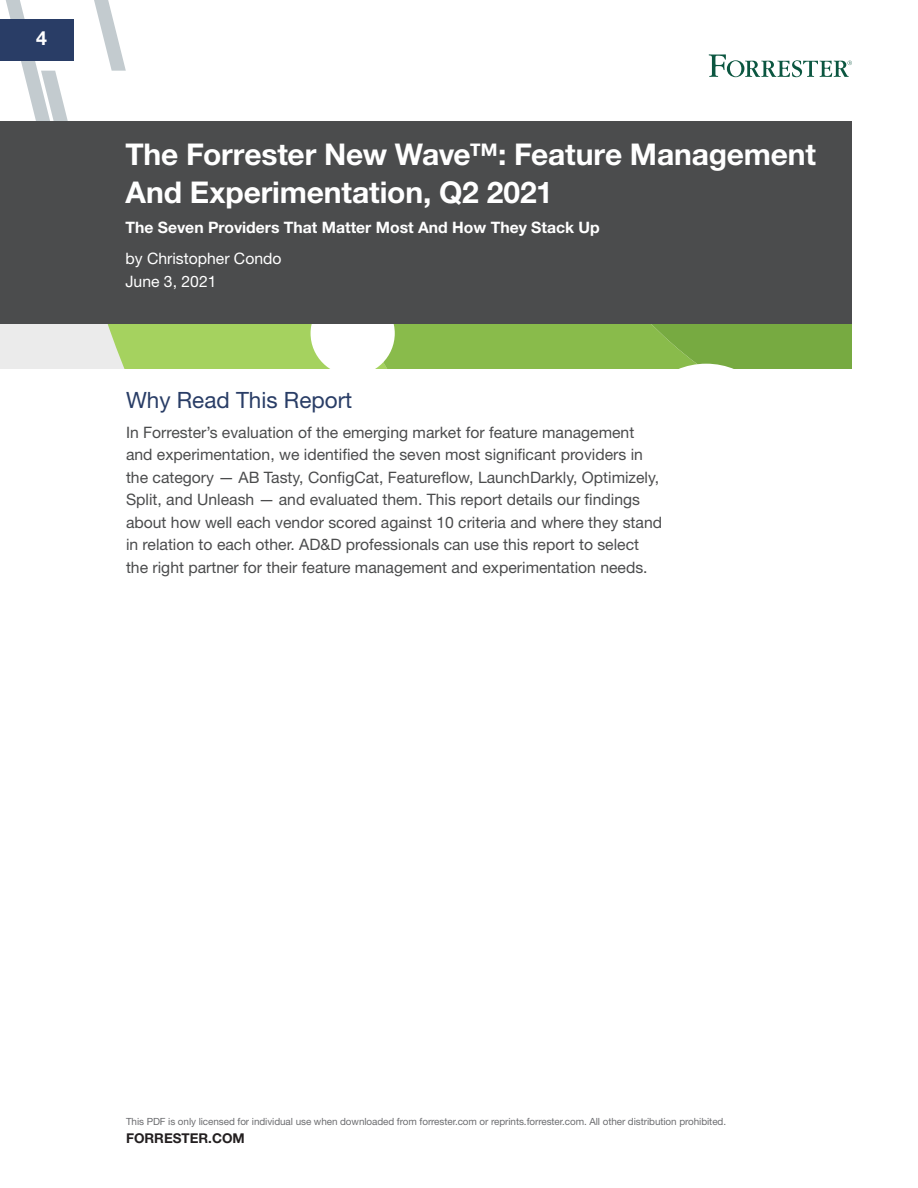
<style>
.page{position:relative;width:918px;height:1188px;background:#fff}
.page>*{position:absolute;margin:0;border:0;box-sizing:border-box;transform-origin:0 0}
.Cover_-_Title{font:700 30px/37.5px "Helvetica Neue LT Std";letter-spacing:-.005em;color:#fff}
.WhyReadTitle{font:22.5px "Helvetica Neue LT Std";color:#293d66}
.t1{font:700 19.5px "Helvetica Neue LT Std";color:#fff}
.WhyReadBody{font:15.75px/22.5px "Helvetica Neue LT Std";color:#4b4c4d}
.Cover_-_Subtitle{font:700 15.75px "Helvetica Neue LT Std";color:#fff}
.Cover_-_Author{font:15.75px "Helvetica Neue LT Std";color:#fff}
.Cover_-_Date{font:15.75px "Helvetica Neue LT Std";color:#fff}
.t2{font:700 13.5px "Helvetica Neue LT Std";color:#231f20}
.t3{font:9.9px "Helvetica Neue LT Std";letter-spacing:-.005em;color:#6c6d70}
</style>
<div class="page">
<svg style="left:0;top:0;width:126px;height:122px"></svg>
<div style="left:0;top:19px;width:74px;height:41px;background:#293d66"></div>
<div style="left:0;top:122px;width:852px;height:202px;background:#4b4c4d"></div>
<div style="left:0;top:324px;width:852px;height:45px;background:#ebebeb"></div>
<svg style="left:107px;top:324px;width:745px;height:45px;background:#9ac563"></svg>
<svg style="left:709px;top:54px;width:143px;height:23px"></svg>
<p class="t1" style="left:36px;top:26px;width:12px">4</p>
<p class="Cover_-_Title" style="left:125px;top:135px;width:692px">The Forrester New Wave™: Feature Management<br>And Experimentation, Q2 2021</p>
<p class="Cover_-_Subtitle" style="left:125px;top:218px;width:476px">The Seven Providers That Matter Most And How They Stack Up</p>
<p class="Cover_-_Author" style="left:125px;top:249px;width:158px">by Christopher Condo</p>
<p class="Cover_-_Date" style="left:125px;top:272px;width:93px">June 3, 2021</p>
<p class="WhyReadTitle" style="left:126px;top:386px;width:228px">Why Read This Report</p>
<p class="WhyReadBody" style="left:126px;top:421px;width:538px">In Forrester’s evaluation of the emerging market for feature management and experimentation, we identified the seven most significant providers in the category — AB Tasty, ConfigCat, Featureflow, LaunchDarkly, Optimizely, Split, and Unleash — and evaluated them. This report details our findings about how well each vendor scored against 10 criteria and where they stand in relation to each other. AD&amp;D professionals can use this report to select the right partner for their feature management and experimentation needs.</p>
<p class="t3" style="left:126px;top:1115px;width:602px">This PDF is only licensed for individual use when downloaded from forrester.com or reprints.forrester.com. All other distribution prohibited.</p>
<p class="t2" style="left:126px;top:1130px;width:120px">FORRESTER.COM</p>
</div>
